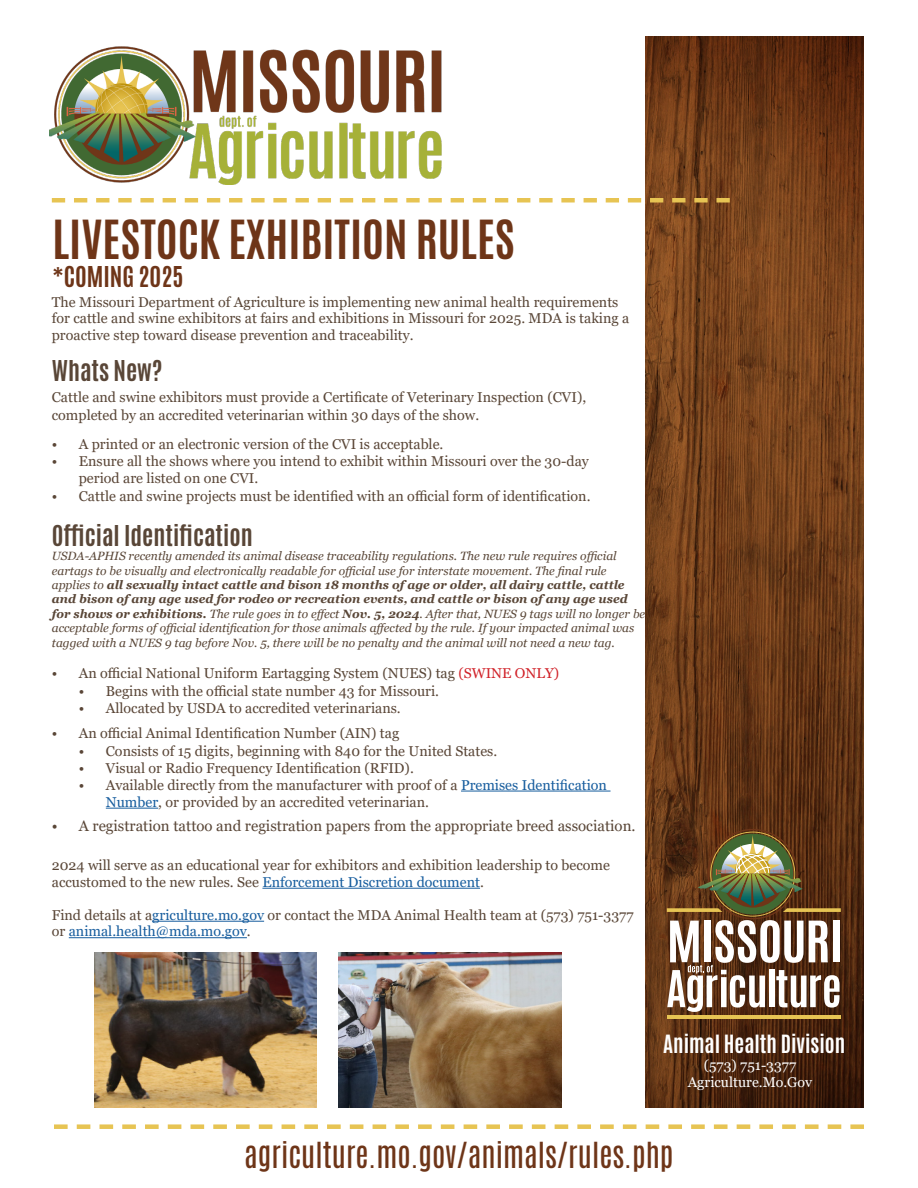
<style>
.page{position:relative;width:918px;height:1188px;background:#fff}
.page>*{position:absolute;margin:0;border:0;box-sizing:border-box;transform-origin:0 0}
.t1{font:700 45px "Antonio";color:#6e3518}
.t2{font:30px "Antonio";color:#6e3518}
.t3{font:700 24px "Antonio";color:#594637}
.t4{font:700 24px "Antonio";color:#6e3518}
.t5{font:700 21px "Antonio";color:#fff}
.t6{font:15px "Georgia";color:#594637}
.t7{font:14.25px/16.5px "Georgia";color:#594637}
.t8{font:14.25px/17.1px "Georgia";color:#5a4637}
.t9{font:14.1px "Georgia";color:#fff}
.t10{font:italic 12px/14.4px "Georgia";color:#594637}
.s1{font-weight:700}
.s2{color:#d1232a}
.s3{color:#175d9e}
</style>
<div class="page">
<img style="left:646px;top:37px;width:218px;height:1071px">
<img style="left:50px;top:46px;width:392px;height:139px">
<svg style="left:52px;top:198px;width:678px;height:4px"></svg>
<svg style="left:54px;top:1124px;width:810px;height:5px"></svg>
<hr style="left:667px;top:1015px;width:174px;height:4px;background:#e7c453">
<svg style="left:667px;top:829px;width:174px;height:183px"></svg>
<hr style="left:461px;top:791px;width:150px;height:1px;background:#175d9e">
<hr style="left:106px;top:808px;width:52px;height:1px;background:#175d9e">
<hr style="left:262px;top:888px;width:218px;height:1px;background:#175d9e">
<hr style="left:152px;top:921px;width:112px;height:1px;background:#175d9e">
<hr style="left:69px;top:937px;width:178px;height:1px;background:#175d9e">
<img style="left:339px;top:953px;width:223px;height:155px">
<img style="left:94px;top:953px;width:223px;height:155px">
<p class="t1" style="left:53px;top:205px;width:464px">LIVESTOCK EXHIBITION RULES</p>
<p class="t4" style="left:53px;top:259px;width:133px">*COMING 2025</p>
<p class="t7" style="left:52px;top:294px;width:579px">The Missouri Department of Agriculture is implementing new animal health requirements for cattle and swine exhibitors at fairs and exhibitions in Missouri for 2025. MDA is taking a proactive step toward disease prevention and traceability.</p>
<p class="t3" style="left:52px;top:352px;width:112px">Whats New?</p>
<p class="t7" style="left:52px;top:389px;width:536px;line-height:18px">Cattle and swine exhibitors must provide a Certificate of Veterinary Inspection (CVI), completed by an accredited veterinarian within 30 days of the show.</p>
<p class="t8" style="left:52px;top:436px;width:393px">• A printed or an electronic version of the CVI is acceptable.</p>
<p class="t8" style="left:79px;top:453px;width:512px;text-indent:-27px">• Ensure all the shows where you intend to exhibit within Missouri over the 30-day period are listed on one CVI.</p>
<p class="t7" style="left:52px;top:488px;width:540px">• Cattle and swine projects must be identified with an official form of identification.</p>
<p class="t3" style="left:52px;top:517px;width:202px">Official Identification</p>
<p class="t10" style="left:52px;top:549px;width:595px">USDA-APHIS recently amended its animal disease traceability regulations. The new rule requires official eartags to be visually and electronically readable for official use for interstate movement. The final rule applies to <span class="s1">all sexually intact cattle and bison 18 months of age or older, all dairy cattle, cattle and bison of any age used for rodeo or recreation events, and cattle or bison of any age used for shows or exhibitions.</span> The rule goes in to effect <span class="s1">Nov. 5, 2024</span>. After that, NUES 9 tags will no longer be acceptable forms of official identification for those animals affected by the rule. If your impacted animal was tagged with a NUES 9 tag before Nov. 5, there will be no penalty and the animal will not need a new tag.</p>
<p class="t7" style="left:52px;top:666px;width:509px">• An official National Uniform Eartagging System (NUES) tag <span class="s2">(SWINE ONLY)</span></p>
<p class="t8" style="left:79px;top:682px;width:362px">• Begins with the official state number 43 for Missouri.</p>
<p class="t8" style="left:79px;top:699px;width:323px">• Allocated by USDA to accredited veterinarians.</p>
<p class="t7" style="left:52px;top:726px;width:349px">• An official Animal Identification Number (AIN) tag</p>
<p class="t8" style="left:79px;top:742px;width:420px">• Consists of 15 digits, beginning with 840 for the United States.</p>
<p class="t8" style="left:79px;top:760px;width:337px">• Visual or Radio Frequency Identification (RFID).</p>
<p class="t8" style="left:106px;top:777px;width:503px;text-indent:-27px">• Available directly from the manufacturer with proof of a <span class="s3">Premises Identification<br>Number</span>, or provided by an accredited veterinarian.</p>
<p class="t6" style="left:52px;top:817px;width:585px">• A registration tattoo and registration papers from the appropriate breed association.</p>
<p class="t7" style="left:52px;top:858px;width:560px">2024 will serve as an educational year for exhibitors and exhibition leadership to become accustomed to the new rules. See <span class="s3">Enforcement Discretion document</span>.</p>
<p class="t7" style="left:52px;top:907px;width:583px">Find details at a<span class="s3">griculture.mo.gov</span> or contact the MDA Animal Health team at (573) 751-3377 or <span class="s3">animal.health@mda.mo.gov</span>.</p>
<p class="t5" style="left:663px;top:1028px;width:184px">Animal Health Division</p>
<p class="t9" style="left:704px;top:1056px;width:94px">(573) 751-3377</p>
<p class="t9" style="left:688px;top:1073px;width:126px">Agriculture.Mo.Gov</p>
<p class="t2" style="left:244px;top:1133px;width:431px">agriculture.mo.gov/animals/rules.php</p>
</div>
